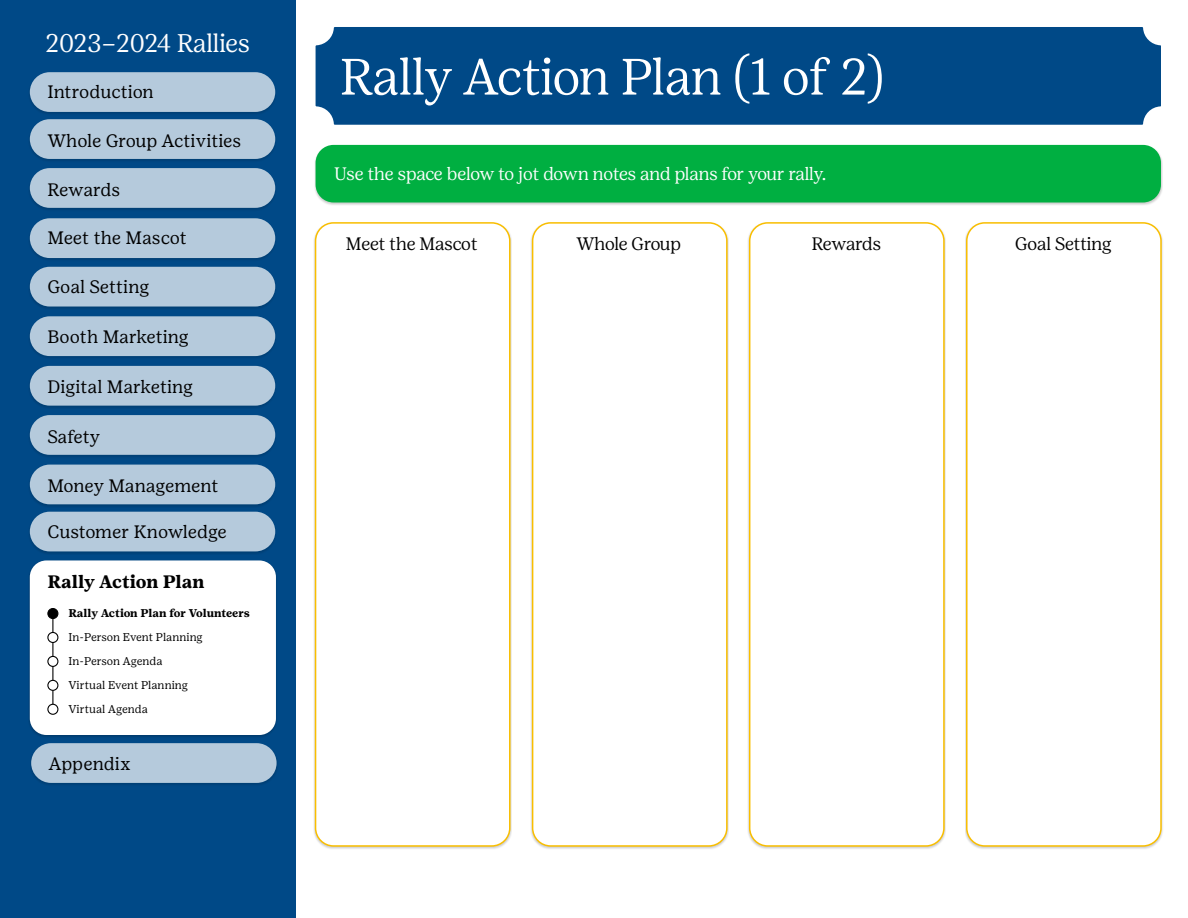
<style>
.page{position:relative;width:1188px;height:918px;background:#fff}
.page>*{position:absolute;margin:0;border:0;box-sizing:border-box;transform-origin:0 0}
.t1{font:300 51px "Girl Scout Display";letter-spacing:-.005em;color:#fff}
.t2{font:300 25.5px "Girl Scout Display";letter-spacing:-.005em;color:#fff}
.t3{font:18px "Girl Scout Text";letter-spacing:-.005em;color:#000}
.t4{font:300 18px "Girl Scout Display";letter-spacing:-.01em;color:#fff}
.t5{font:300 18px "Girl Scout Display";letter-spacing:-.01em;color:#000}
.t6{font:700 18px "Girl Scout Text";letter-spacing:-.005em;color:#000}
.t7{font:11.25px/24px "Girl Scout Text";color:#000}
.t8{font:700 11.25px "Girl Scout Text";letter-spacing:-.005em;color:#000}
</style>
<div class="page">
<div style="left:0;top:0;width:295px;height:918px;background:#004987"></div>
<div style="left:28px;top:560px;width:250px;height:179px;background:#000;opacity:.2"></div>
<div style="left:30px;top:560px;width:246px;height:175px;background:#fff;border-radius:17px"></div>
<hr style="left:52px;top:615px;width:1px;height:96px;background:#000">
<div style="left:48px;top:609px;width:10px;height:10px;background:#000;border-radius:50%"></div>
<div style="left:47px;top:608px;width:11px;height:11px;border:1px solid #000;border-radius:50%"></div>
<div style="left:48px;top:632px;width:10px;height:10px;background:#fff;border-radius:50%"></div>
<div style="left:47px;top:632px;width:11px;height:11px;border:1px solid #000;border-radius:50%"></div>
<div style="left:48px;top:656px;width:10px;height:10px;background:#fff;border-radius:50%"></div>
<div style="left:47px;top:656px;width:11px;height:11px;border:1px solid #000;border-radius:50%"></div>
<div style="left:48px;top:680px;width:10px;height:10px;background:#fff;border-radius:50%"></div>
<div style="left:47px;top:680px;width:11px;height:11px;border:1px solid #000;border-radius:50%"></div>
<div style="left:48px;top:704px;width:10px;height:10px;background:#fff;border-radius:50%"></div>
<div style="left:47px;top:704px;width:11px;height:11px;border:1px solid #000;border-radius:50%"></div>
<div style="left:314px;top:145px;width:849px;height:60px;background:#000;opacity:.2"></div>
<div style="left:316px;top:145px;width:845px;height:58px;background:#00af41;border-radius:18px"></div>
<div style="left:313px;top:222px;width:199px;height:628px;background:#000;opacity:.2"></div>
<div style="left:316px;top:223px;width:194px;height:623px;background:#fff;border-radius:18px"></div>
<div style="left:315px;top:222px;width:196px;height:625px;border:2px solid #f9be00;border-radius:18px"></div>
<div style="left:532px;top:222px;width:196px;height:625px;border:2px solid #f9be00;border-radius:18px"></div>
<div style="left:749px;top:222px;width:196px;height:625px;border:2px solid #f9be00;border-radius:18px"></div>
<div style="left:966px;top:222px;width:196px;height:625px;border:2px solid #f9be00;border-radius:18px"></div>
<div style="left:316px;top:27px;width:845px;height:98px;background:#004987"></div>
<div style="left:28px;top:512px;width:249px;height:43px;background:#000;opacity:.2"></div>
<div style="left:30px;top:512px;width:245px;height:39px;background:#b5cadc;border-radius:20px"></div>
<div style="left:28px;top:464px;width:249px;height:44px;background:#000;opacity:.2"></div>
<div style="left:30px;top:465px;width:245px;height:39px;background:#b5cadc;border-radius:20px"></div>
<div style="left:28px;top:415px;width:249px;height:43px;background:#00427b"></div>
<div style="left:30px;top:415px;width:245px;height:40px;background:#b5cadc;border-radius:20px"></div>
<div style="left:28px;top:366px;width:249px;height:43px;background:#00437c"></div>
<div style="left:30px;top:366px;width:245px;height:40px;background:#b5cadc;border-radius:20px"></div>
<div style="left:28px;top:316px;width:249px;height:43px;background:#00497d"></div>
<div style="left:30px;top:316px;width:245px;height:40px;background:#b5cadc;border-radius:20px"></div>
<div style="left:28px;top:267px;width:249px;height:43px;background:#00437c"></div>
<div style="left:30px;top:267px;width:245px;height:40px;background:#b5cadc;border-radius:20px"></div>
<div style="left:28px;top:218px;width:249px;height:43px;background:#00457b"></div>
<div style="left:30px;top:218px;width:245px;height:40px;background:#b5cadc;border-radius:20px"></div>
<div style="left:28px;top:168px;width:249px;height:43px;background:#00427b"></div>
<div style="left:30px;top:168px;width:245px;height:40px;background:#b5cadc;border-radius:20px"></div>
<div style="left:28px;top:119px;width:249px;height:43px;background:#00427b"></div>
<div style="left:30px;top:119px;width:245px;height:40px;background:#b5cadc;border-radius:20px"></div>
<div style="left:28px;top:72px;width:249px;height:43px;background:#00427b"></div>
<div style="left:30px;top:72px;width:245px;height:40px;background:#b5cadc;border-radius:20px"></div>
<div style="left:30px;top:743px;width:248px;height:43px;background:#00427b"></div>
<div style="left:31px;top:743px;width:246px;height:40px;background:#b5cadc;border-radius:20px"></div>
<h2 class="t2" style="left:45px;top:29px;width:206px">2023–2024 Rallies</h2>
<p class="t3" style="left:47px;top:82px;width:108px">Introduction</p>
<p class="t3" style="left:47px;top:130px;width:195px">Whole Group Activities</p>
<p class="t3" style="left:47px;top:179px;width:74px">Rewards</p>
<p class="t3" style="left:47px;top:228px;width:141px">Meet the Mascot</p>
<p class="t3" style="left:47px;top:277px;width:103px">Goal Setting</p>
<p class="t3" style="left:47px;top:327px;width:143px">Booth Marketing</p>
<p class="t3" style="left:47px;top:377px;width:147px">Digital Marketing</p>
<p class="t3" style="left:47px;top:426px;width:54px">Safety</p>
<p class="t3" style="left:47px;top:476px;width:173px">Money Management</p>
<p class="t3" style="left:47px;top:522px;width:181px">Customer Knowledge</p>
<p class="t6" style="left:47px;top:571px;width:159px">Rally Action Plan</p>
<p class="t8" style="left:69px;top:606px;width:183px">Rally Action Plan for Volunteers</p>
<p class="t7" style="left:69px;top:625px;width:136px">In-Person Event Planning<br>In-Person Agenda<br>Virtual Event Planning<br>Virtual Agenda</p>
<p class="t3" style="left:49px;top:753px;width:83px">Appendix</p>
<h1 class="t1" style="left:340px;top:48px;width:545px">Rally Action Plan (1 of 2)</h1>
<p class="t4" style="left:334px;top:163px;width:493px">Use the space below to jot down notes and plans for your rally.</p>
<p class="t5" style="left:346px;top:233px;width:133px">Meet the Mascot</p>
<p class="t5" style="left:576px;top:233px;width:106px">Whole Group</p>
<p class="t5" style="left:812px;top:233px;width:71px">Rewards</p>
<p class="t5" style="left:1015px;top:233px;width:98px">Goal Setting</p>
</div>
